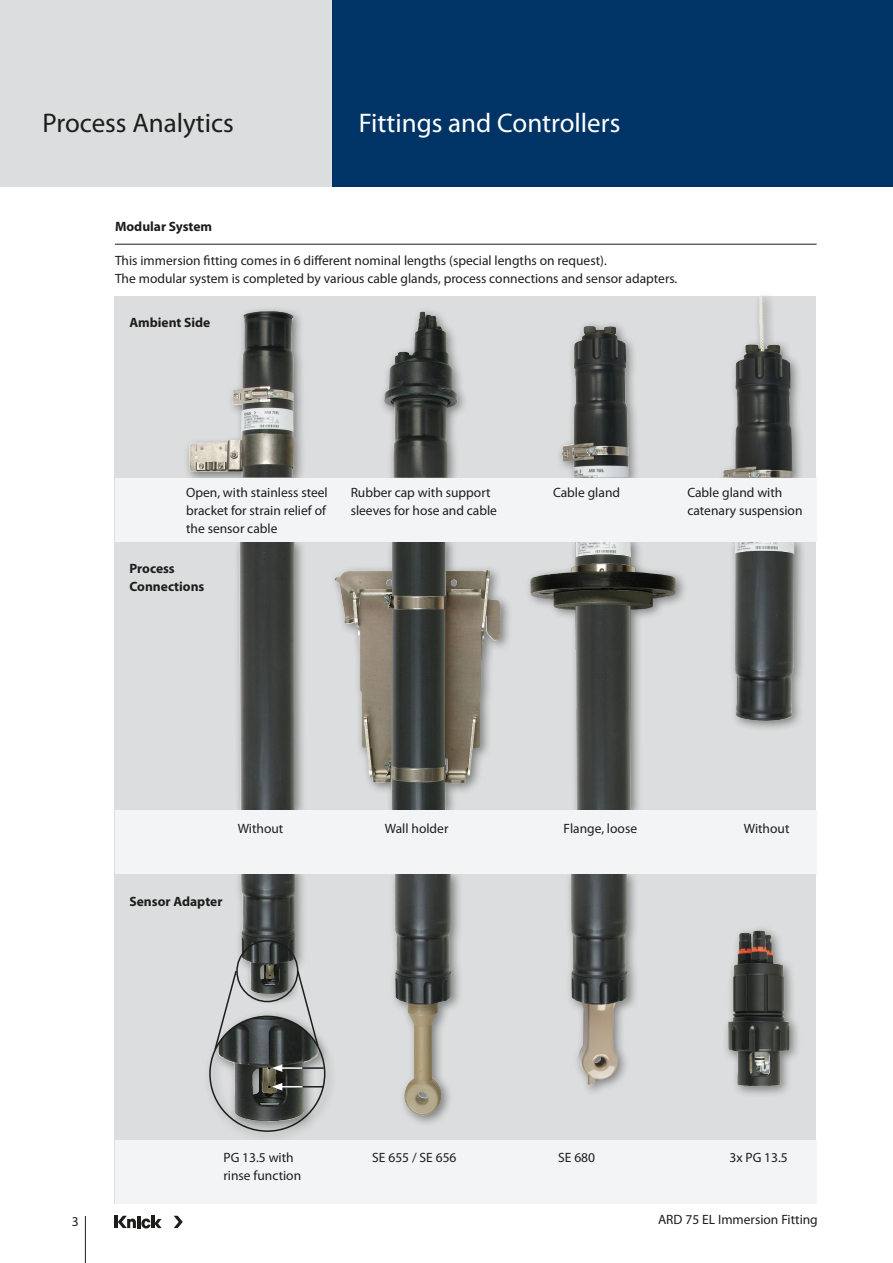
<style>
.page{position:relative;width:893px;height:1263px;background:#fff}
.page>*{position:absolute;margin:0;border:0;box-sizing:border-box;transform-origin:0 0}
.Produktgruppe{font:27px "Myriad Pro";color:#fff}
.Produktbereiche{font:27px "Myriad Pro";color:#1d1d1b}
.Text{font:13.5px/18px "Myriad Pro";color:#1d1d1b}
.Beschriftungen{font:13.5px/18px "Myriad Pro";color:#1d1d1b}
.Zwischenüberschrift{font:700 13.5px/18px "Myriad Pro";color:#1d1d1b}
.Tabelle_Headline{font:700 13.5px "Myriad Pro";color:#1d1d1b}
</style>
<div class="page">
<div style="left:332px;top:0;width:561px;height:187px;background:#003466"></div>
<div style="left:0;top:0;width:332px;height:187px;background:#dcddde"></div>
<hr style="left:85px;top:1216px;width:1px;height:47px;background:#1d1d1b">
<hr style="left:114px;top:1216px;width:4px;height:12px;background:#1d1d1b">
<svg style="left:174px;top:1216px;width:9px;height:12px"></svg>
<svg style="left:118px;top:1216px;width:44px;height:12px"></svg>
<div style="left:115px;top:296px;width:701px;height:907px;background:#dcddde"></div>
<div style="left:183px;top:305px;width:123px;height:184px;background:#1d1d1b;opacity:.5"></div>
<img style="left:189px;top:311px;width:105px;height:166px">
<div style="left:378px;top:306px;width:91px;height:184px;background:#1d1d1b;opacity:.5"></div>
<img style="left:384px;top:312px;width:73px;height:166px">
<div style="left:556px;top:320px;width:84px;height:170px;background:#1d1d1b;opacity:.5"></div>
<img style="left:574px;top:326px;width:12px;height:83px">
<div style="left:717px;top:290px;width:88px;height:200px;background:#1d1d1b;opacity:.5"></div>
<img style="left:741px;top:296px;width:20px;height:64px">
<div style="left:330px;top:533px;width:183px;height:290px;background:#1d1d1b;opacity:.5"></div>
<img style="left:335px;top:541px;width:166px;height:269px">
<img style="left:530px;top:541px;width:146px;height:269px">
<div style="left:722px;top:924px;width:80px;height:174px;background:#1d1d1b;opacity:.5"></div>
<img style="left:728px;top:930px;width:61px;height:156px">
<div style="left:234px;top:864px;width:73px;height:142px;background:#1d1d1b;opacity:.5"></div>
<img style="left:241px;top:874px;width:54px;height:120px">
<div style="left:203px;top:1010px;width:134px;height:133px;background:#1d1d1b;opacity:.5"></div>
<img style="left:218px;top:1016px;width:100px;height:106px">
<div style="left:209px;top:1015px;width:116px;height:117px;border:2px solid #1d1d1b;border-radius:50%"></div>
<div style="left:236px;top:940px;width:62px;height:62px;border:2px solid #1d1d1b;border-radius:50%"></div>
<svg style="left:213px;top:969px;width:25px;height:82px"></svg>
<svg style="left:296px;top:969px;width:24px;height:79px"></svg>
<hr style="left:280px;top:1067px;width:44px;height:2px;background:#1d1d1b">
<hr style="left:280px;top:1086px;width:44px;height:1px;background:#1d1d1b">
<div style="left:729px;top:535px;width:77px;height:198px;background:#1d1d1b;opacity:.5"></div>
<img style="left:735px;top:541px;width:59px;height:180px">
<div style="left:565px;top:868px;width:74px;height:229px;background:#1d1d1b;opacity:.5"></div>
<img style="left:571px;top:874px;width:56px;height:211px">
<div style="left:233px;top:535px;width:74px;height:288px;background:#1d1d1b;opacity:.5"></div>
<img style="left:239px;top:541px;width:56px;height:269px">
<hr style="left:280px;top:1067px;width:22px;height:2px;background:#fff">
<svg style="left:272px;top:1064px;width:10px;height:8px"></svg>
<svg style="left:272px;top:1083px;width:31px;height:7px"></svg>
<div style="left:389px;top:868px;width:74px;height:259px;background:#1d1d1b;opacity:.5"></div>
<img style="left:394px;top:874px;width:46px;height:241px">
<div style="left:115px;top:478px;width:702px;height:63px;background:#f2f4f6"></div>
<div style="left:115px;top:810px;width:702px;height:64px;background:#f2f4f6"></div>
<div style="left:115px;top:1140px;width:702px;height:63px;background:#f2f4f6"></div>
<hr style="left:115px;top:244px;width:702px;height:1px;background:#1d1d1b">
<p class="Produktbereiche" style="left:43px;top:106px;width:193px">Process Analytics</p>
<p class="Tabelle_Headline" style="left:115px;top:218px;width:99px">Modular System</p>
<p class="Produktgruppe" style="left:359px;top:106px;width:263px">Fittings and Controllers</p>
<p class="Text" style="left:115px;top:252px;width:564px">This immersion fitting comes in 6 different nominal lengths (special lengths on request).<br>The modular system is completed by various cable glands, process connections and sensor adapters.</p>
<p class="Zwischenüberschrift" style="left:129px;top:313px;width:82px">Ambient Side</p>
<p class="Beschriftungen" style="left:186px;top:483px;width:143px">Open, with stainless steel bracket for strain relief of the sensor cable</p>
<p class="Beschriftungen" style="left:351px;top:483px;width:148px">Rubber cap with support sleeves for hose and cable</p>
<p class="Beschriftungen" style="left:553px;top:483px;width:69px">Cable gland</p>
<p class="Beschriftungen" style="left:687px;top:483px;width:117px">Cable gland with catenary suspension</p>
<p class="Zwischenüberschrift" style="left:129px;top:559px;width:77px">Process<br>Connections</p>
<p class="Beschriftungen" style="left:238px;top:819px;width:47px">Without</p>
<p class="Beschriftungen" style="left:385px;top:820px;width:65px">Wall holder</p>
<p class="Beschriftungen" style="left:564px;top:820px;width:75px">Flange, loose</p>
<p class="Beschriftungen" style="left:744px;top:820px;width:47px">Without</p>
<p class="Zwischenüberschrift" style="left:129px;top:892px;width:94px">Sensor Adapter</p>
<p class="Text" style="left:223px;top:1149px;width:72px">PG 13.5 with</p>
<p class="Text" style="left:372px;top:1149px;width:86px">SE 655 / SE 656</p>
<p class="Text" style="left:558px;top:1149px;width:38px">SE 680</p>
<p class="Text" style="left:729px;top:1149px;width:60px">3x PG 13.5</p>
<p class="Text" style="left:223px;top:1167px;width:79px">rinse function</p>
<p class="Text" style="left:72px;top:1212px;width:8px">3</p>
<p class="Text" style="left:658px;top:1210px;width:161px">ARD 75 EL Immersion Fitting</p>
</div>
